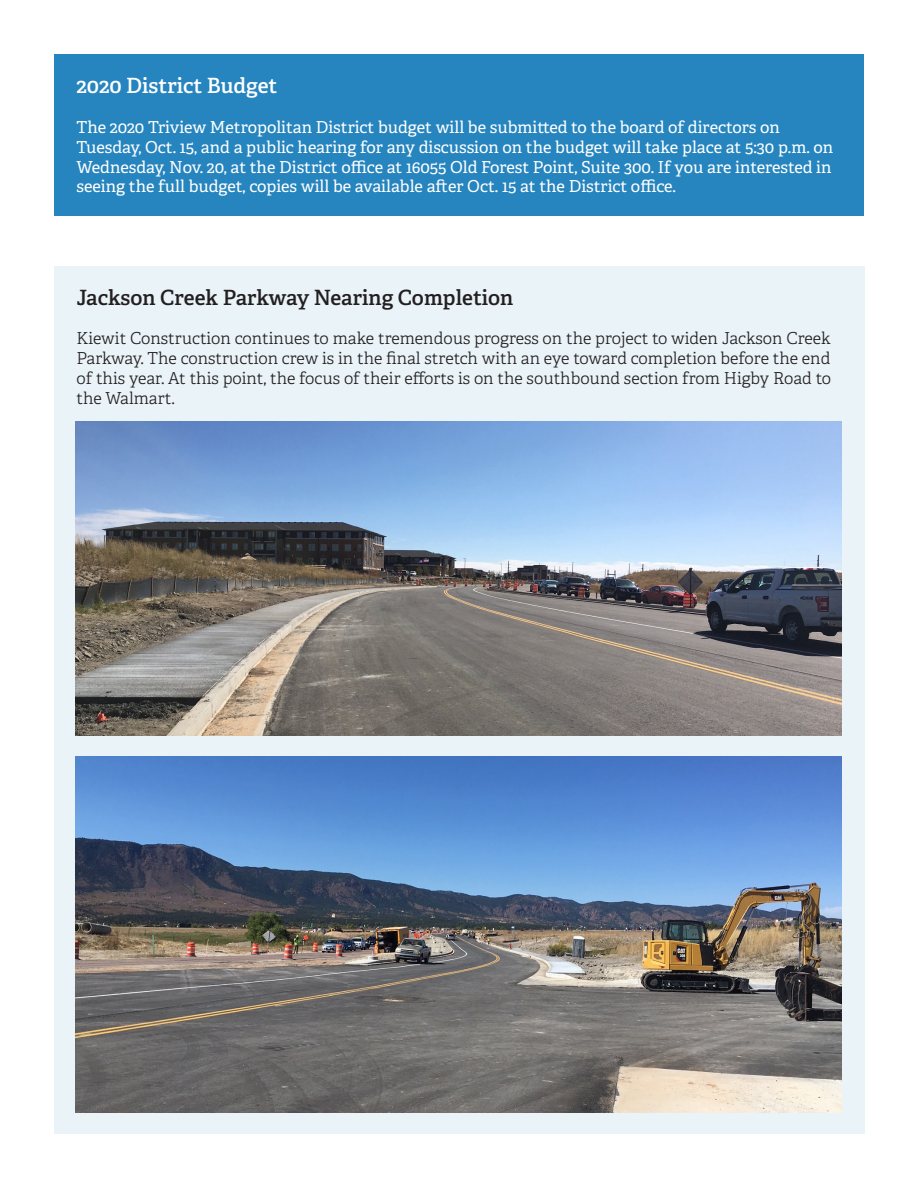
<style>
.page{position:relative;width:918px;height:1188px;background:#fff}
.page>*{position:absolute;margin:0;border:0;box-sizing:border-box;transform-origin:0 0}
.t1{font:600 21px "Adelle";color:#231f20}
.t2{font:600 21px "Adelle";color:#fff}
.t3{font:16.5px/19.8px "Adelle";color:#fff}
.t4{font:300 16.5px/19.8px "Adelle";color:#231f20;text-align:justify}
</style>
<div class="page">
<div style="left:54px;top:54px;width:810px;height:162px;background:#2685bf"></div>
<div style="left:54px;top:266px;width:810px;height:868px;background:#e9f3f8"></div>
<img style="left:76px;top:422px;width:766px;height:313px">
<img style="left:76px;top:756px;width:766px;height:356px">
<p class="t2" style="left:77px;top:73px;width:202px">2020 District Budget</p>
<p class="t3" style="left:77px;top:117px;width:758px">The 2020 Triview Metropolitan District budget will be submitted to the board of directors on Tuesday, Oct. 15, and a public hearing for any discussion on the budget will take place at 5:30 p.m. on Wednesday, Nov. 20, at the District office at 16055 Old Forest Point, Suite 300. If you are interested in seeing the full budget, copies will be available after Oct. 15 at the District office.</p>
<p class="t1" style="left:76px;top:284px;width:438px">Jackson Creek Parkway Nearing Completion</p>
<p class="t4" style="left:76px;top:329px;width:756px">Kiewit Construction continues to make tremendous progress on the project to widen Jackson Creek Parkway. The construction crew is in the final stretch with an eye toward completion before the end of this year. At this point, the focus of their efforts is on the southbound section from Higby Road to the Walmart.</p>
</div>
